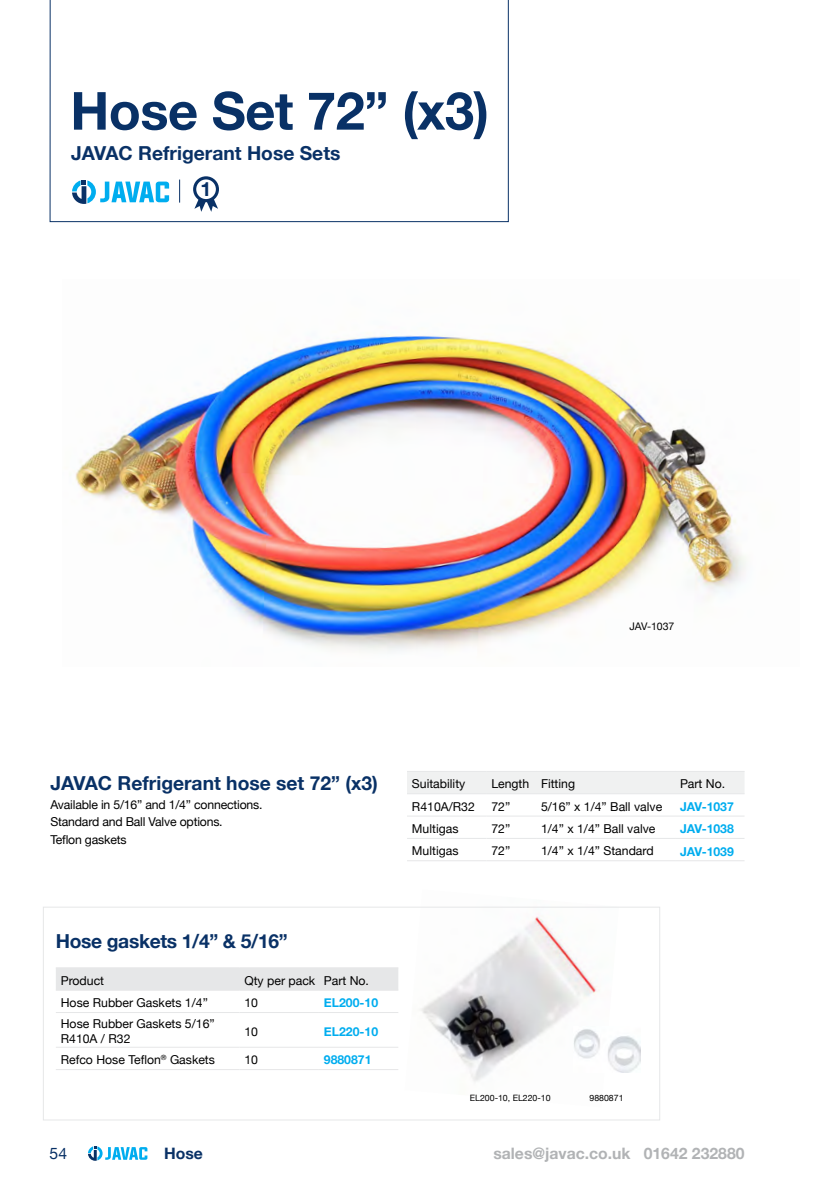
<style>
.page{position:relative;width:819px;height:1191px;background:#fff}
.page>*{position:absolute;margin:0;border:0;box-sizing:border-box;transform-origin:0 0}
.t1{font:700 52.5px "Helvetica Neue";letter-spacing:-.01em;color:#093166}
.t2{font:700 19.78px "Helvetica Neue";color:#093166}
.t3{font:700 19.25px "Helvetica Neue";color:#093166}
.t4{font:700 19.25px "Helvetica Neue";letter-spacing:-.02em;color:#093166}
.t5{font:700 15.75px "Helvetica Neue";color:#b1b3b5}
.t6{font:700 15.75px "Helvetica Neue";color:#093166}
.t7{font:15.75px "Helvetica Neue";color:#093166}
.t8{font:12.25px/17.7px "Helvetica Neue";color:#000}
.t9{font:700 12.25px "Helvetica Neue";color:#00adef}
.t10{font:10.5px "Helvetica Neue";color:#000}
.t11{font:8.75px "Helvetica Neue";color:#000}
</style>
<div class="page">
<svg style="left:88px;top:1146px;width:59px;height:14px"></svg>
<svg style="left:49px;top:0;width:460px;height:222px"></svg>
<svg style="left:72px;top:180px;width:97px;height:24px"></svg>
<svg style="left:179px;top:180px;width:1px;height:23px"></svg>
<svg style="left:194px;top:195px;width:24px;height:17px"></svg>
<svg style="left:195px;top:178px;width:22px;height:23px"></svg>
<div style="left:193px;top:176px;width:26px;height:26px;border:3px solid #093166;border-radius:50%"></div>
<img style="left:75px;top:334px;width:671px;height:317px">
<div style="left:407px;top:772px;width:337px;height:21px;background:#f0f1f1"></div>
<hr style="left:407px;top:771px;width:79px;height:1px;background:#e6e7e8">
<hr style="left:486px;top:771px;width:50px;height:1px;background:#e6e7e8">
<hr style="left:536px;top:771px;width:139px;height:1px;background:#e6e7e8">
<hr style="left:675px;top:771px;width:69px;height:1px;background:#e6e7e8">
<hr style="left:407px;top:793px;width:79px;height:1px;background:#e6e7e8">
<hr style="left:486px;top:793px;width:50px;height:1px;background:#e6e7e8">
<hr style="left:536px;top:793px;width:139px;height:1px;background:#e6e7e8">
<hr style="left:675px;top:793px;width:69px;height:1px;background:#e6e7e8">
<hr style="left:407px;top:815px;width:79px;height:1px;background:#e6e7e8">
<hr style="left:486px;top:815px;width:50px;height:1px;background:#e6e7e8">
<hr style="left:536px;top:815px;width:139px;height:1px;background:#e6e7e8">
<hr style="left:675px;top:815px;width:69px;height:1px;background:#e6e7e8">
<hr style="left:407px;top:838px;width:79px;height:1px;background:#e6e7e8">
<hr style="left:486px;top:838px;width:50px;height:1px;background:#e6e7e8">
<hr style="left:536px;top:838px;width:139px;height:1px;background:#e6e7e8">
<hr style="left:675px;top:838px;width:69px;height:1px;background:#e6e7e8">
<hr style="left:407px;top:860px;width:79px;height:1px;background:#e6e7e8">
<hr style="left:486px;top:860px;width:50px;height:1px;background:#e6e7e8">
<hr style="left:536px;top:860px;width:139px;height:1px;background:#e6e7e8">
<hr style="left:675px;top:860px;width:69px;height:1px;background:#e6e7e8">
<img style="left:420px;top:916px;width:180px;height:166px">
<div style="left:56px;top:968px;width:342px;height:21px;background:#e6e7e8"></div>
<hr style="left:239px;top:1012px;width:80px;height:1px;background:#e6e7e8">
<hr style="left:319px;top:1012px;width:79px;height:1px;background:#e6e7e8">
<hr style="left:56px;top:1046px;width:183px;height:1px;background:#e6e7e8">
<hr style="left:56px;top:1069px;width:183px;height:1px;background:#e6e7e8">
<hr style="left:239px;top:1046px;width:80px;height:1px;background:#e6e7e8">
<hr style="left:319px;top:1046px;width:79px;height:1px;background:#e6e7e8">
<hr style="left:239px;top:1069px;width:80px;height:1px;background:#e6e7e8">
<hr style="left:319px;top:1069px;width:79px;height:1px;background:#e6e7e8">
<hr style="left:56px;top:967px;width:183px;height:1px;background:#e6e7e8">
<hr style="left:239px;top:967px;width:80px;height:1px;background:#e6e7e8">
<hr style="left:319px;top:967px;width:79px;height:1px;background:#e6e7e8">
<hr style="left:56px;top:989px;width:183px;height:1px;background:#e6e7e8">
<hr style="left:319px;top:989px;width:79px;height:1px;background:#e6e7e8">
<hr style="left:56px;top:1012px;width:183px;height:1px;background:#e6e7e8">
<hr style="left:239px;top:989px;width:80px;height:1px;background:#e6e7e8">
<div style="left:43px;top:906px;width:617px;height:214px;border:1px solid #e6e7e8"></div>
<img style="left:573px;top:1026px;width:67px;height:46px">
<h1 class="t1" style="left:70px;top:70px;width:420px">Hose Set 72” (x3)</h1>
<h3 class="t3" style="left:71px;top:137px;width:271px">JAVAC Refrigerant Hose Sets</h3>
<h2 class="t2" style="left:200px;top:173px;width:12px">1</h2>
<p class="t10" style="left:629px;top:618px;width:47px">JAV-1037</p>
<h3 class="t3" style="left:50px;top:768px;width:329px">JAVAC Refrigerant hose set 72” (x3)</h3>
<p class="t8" style="left:50px;top:796px;width:214px">Available in 5/16” and 1/4” connections.<br>Standard and Ball Valve options.<br>Teflon gaskets</p>
<h3 class="t4" style="left:56px;top:925px;width:233px">Hose gaskets 1/4” &amp; 5/16”</h3>
<p class="t8" style="left:61px;top:972px;width:45px">Product</p>
<p class="t8" style="left:244px;top:972px;width:126px">Qty per pack Part No.</p>
<p class="t8" style="left:61px;top:994px;width:149px">Hose Rubber Gaskets 1/4”</p>
<p class="t8" style="left:244px;top:994px;width:15px">10</p>
<p class="t9" style="left:324px;top:993px;width:56px">EL200-10</p>
<p class="t8" style="left:61px;top:1017px;width:155px;line-height:14.7px">Hose Rubber Gaskets 5/16”<br>R410A / R32</p>
<p class="t8" style="left:244px;top:1023px;width:15px">10</p>
<p class="t9" style="left:324px;top:1021px;width:56px">EL220-10</p>
<p class="t8" style="left:61px;top:1051px;width:156px">Refco Hose Teflon<sup>®</sup> Gaskets</p>
<p class="t8" style="left:244px;top:1051px;width:15px">10</p>
<p class="t9" style="left:324px;top:1050px;width:49px">9880871</p>
<p class="t8" style="left:412px;top:776px;width:55px">Suitability</p>
<p class="t8" style="left:491px;top:776px;width:85px">Length Fitting</p>
<p class="t8" style="left:680px;top:776px;width:47px">Part No.</p>
<p class="t8" style="left:412px;top:798px;width:64px">R410A/R32</p>
<p class="t8" style="left:491px;top:798px;width:20px">72”</p>
<p class="t8" style="left:541px;top:798px;width:123px">5/16” x 1/4” Ball valve</p>
<p class="t9" style="left:680px;top:797px;width:55px">JAV-1037</p>
<p class="t8" style="left:412px;top:820px;width:48px">Multigas</p>
<p class="t8" style="left:491px;top:820px;width:20px">72”</p>
<p class="t8" style="left:541px;top:820px;width:116px">1/4” x 1/4” Ball valve</p>
<p class="t9" style="left:680px;top:819px;width:55px">JAV-1038</p>
<p class="t8" style="left:412px;top:843px;width:48px">Multigas</p>
<p class="t8" style="left:491px;top:843px;width:20px">72”</p>
<p class="t8" style="left:541px;top:843px;width:114px">1/4” x 1/4” Standard</p>
<p class="t9" style="left:680px;top:841px;width:55px">JAV-1039</p>
<p class="t11" style="left:470px;top:1091px;width:82px">EL200-10, EL220-10</p>
<p class="t11" style="left:589px;top:1091px;width:36px">9880871</p>
<p class="t7" style="left:50px;top:1142px;width:19px">54</p>
<p class="t6" style="left:164px;top:1141px;width:40px">Hose</p>
<p class="t5" style="left:493px;top:1141px;width:252px">sales@javac.co.uk 01642 232880</p>
</div>
